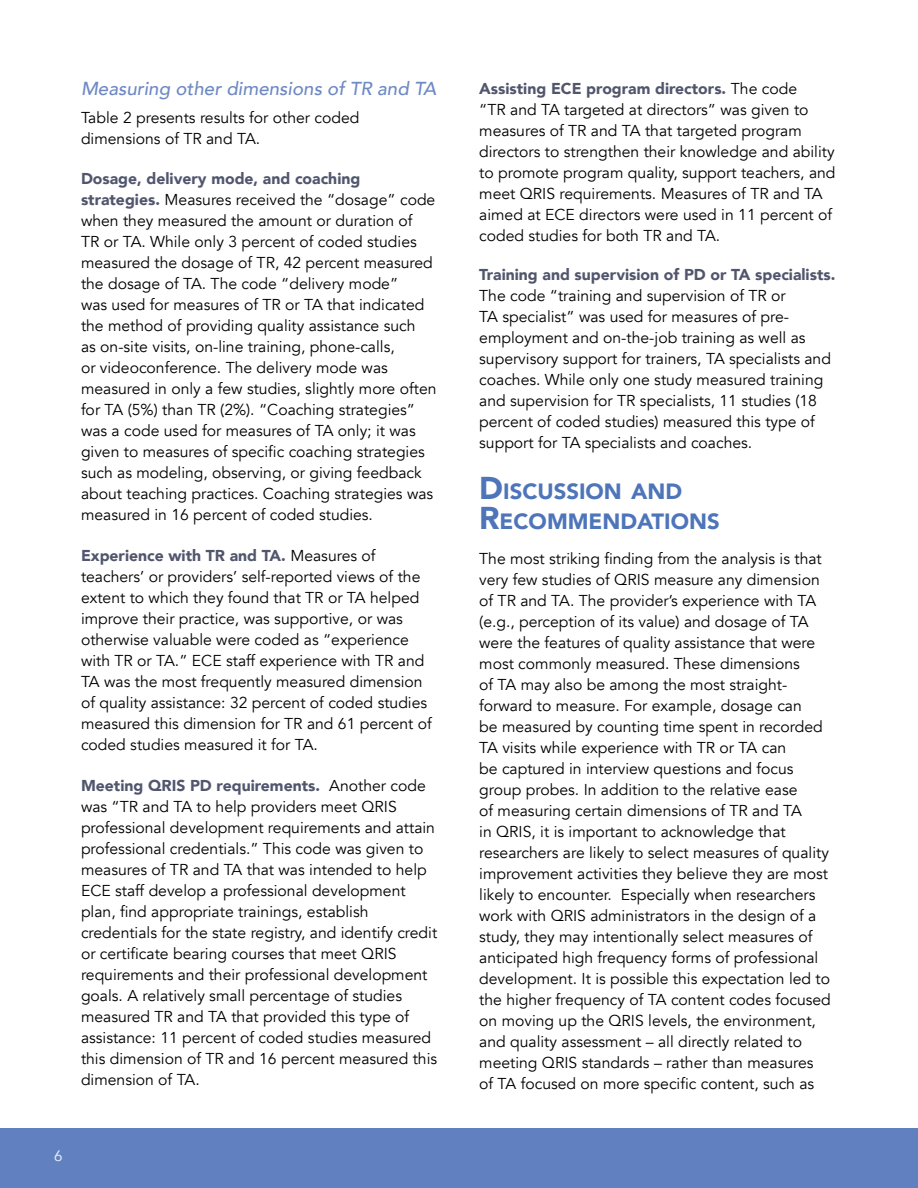
<style>
.page{position:relative;width:918px;height:1188px;background:#fff}
.page>*{position:absolute;margin:0;border:0;box-sizing:border-box;transform-origin:0 0}
.t1{font:900 22.05px/30px "Avenir";color:#4e75ba}
.t2{font:italic 500 18.75px "Avenir";color:#6f89c5}
.t3{font:15.75px/21px "Avenir";color:#000}
.t4{font:900 15.75px "Avenir";color:#51566d}
.t5{font:15px "Avenir";color:#e0edf9}
.s1{font-weight:900;color:#51566d}
.s2{font-size:31.5px}
</style>
<div class="page">
<div style="left:0;top:1128px;width:918px;height:60px;background:#6180c0"></div>
<p class="t2" style="left:81px;top:78px;width:357px">Measuring other dimensions of TR and TA</p>
<p class="t3" style="left:81px;top:107px;width:280px">Table 2 presents results for other coded dimensions of TR and TA.</p>
<p class="t3" style="left:81px;top:168px;width:357px"><span class="s1">Dosage, delivery mode, and coaching strategies.</span> Measures received the “dosage” code when they measured the amount or duration of<br>TR or TA. While only 3 percent of coded studies measured the dosage of TR, 42 percent measured the dosage of TA. The code “delivery mode”<br>was used for measures of TR or TA that indicated the method of providing quality assistance such<br>as on-site visits, on-line training, phone-calls,<br>or videoconference. The delivery mode was measured in only a few studies, slightly more often for TA (5%) than TR (2%). “Coaching strategies” was a code used for measures of TA only; it was given to measures of specific coaching strategies such as modeling, observing, or giving feedback about teaching practices. Coaching strategies was measured in 16 percent of coded studies.</p>
<p class="t3" style="left:81px;top:545px;width:352px"><span class="s1">Experience with TR and TA.</span> Measures of teachers’ or providers’ self-reported views of the extent to which they found that TR or TA helped improve their practice, was supportive, or was otherwise valuable were coded as “experience with TR or TA.” ECE staff experience with TR and TA was the most frequently measured dimension of quality assistance: 32 percent of coded studies measured this dimension for TR and 61 percent of coded studies measured it for TA.</p>
<p class="t3" style="left:81px;top:775px;width:358px"><span class="s1">Meeting QRIS PD requirements.</span> Another code was “TR and TA to help providers meet QRIS professional development requirements and attain professional credentials.” This code was given to measures of TR and TA that was intended to help ECE staff develop a professional development plan, find appropriate trainings, establish credentials for the state registry, and identify credit or certificate bearing courses that meet QRIS requirements and their professional development goals. A relatively small percentage of studies measured TR and TA that provided this type of assistance: 11 percent of coded studies measured this dimension of TR and 16 percent measured this dimension of TA.</p>
<p class="t5" style="left:54px;top:1143px;width:10px">6</p>
<p class="t3" style="left:479px;top:78px;width:358px"><span class="s1">Assisting ECE program directors.</span> The code<br>“TR and TA targeted at directors” was given to measures of TR and TA that targeted program directors to strengthen their knowledge and ability to promote program quality, support teachers, and meet QRIS requirements. Measures of TR and TA aimed at ECE directors were used in 11 percent of coded studies for both TR and TA.</p>
<p class="t4" style="left:479px;top:261px;width:358px">Training and supervision of PD or TA specialists.</p>
<p class="t3" style="left:479px;top:286px;width:353px">The code “training and supervision of TR or<br>TA specialist” was used for measures of pre&shy;employment and on-the-job training as well as supervisory support for trainers, TA specialists and coaches. While only one study measured training and supervision for TR specialists, 11 studies (18 percent of coded studies) measured this type of support for TA specialists and coaches.</p>
<h1 class="t1" style="left:479px;top:476px;width:242px"><span class="s2">D</span>ISCUSSION AND<br><span class="s2">R</span>ECOMM ENDATIONS</h1>
<p class="t3" style="left:479px;top:548px;width:353px">The most striking finding from the analysis is that very few studies of QRIS measure any dimension of TR and TA. The provider’s experience with TA (e.g., perception of its value) and dosage of TA were the features of quality assistance that were most commonly measured. These dimensions<br>of TA may also be among the most straight&shy;forward to measure. For example, dosage can<br>be measured by counting time spent in recorded TA visits while experience with TR or TA can<br>be captured in interview questions and focus group probes. In addition to the relative ease<br>of measuring certain dimensions of TR and TA<br>in QRIS, it is important to acknowledge that researchers are likely to select measures of quality improvement activities they believe they are most likely to encounter. Especially when researchers work with QRIS administrators in the design of a study, they may intentionally select measures of anticipated high frequency forms of professional development. It is possible this expectation led to the higher frequency of TA content codes focused on moving up the QRIS levels, the environment, and quality assessment – all directly related to meeting QRIS standards – rather than measures of TA focused on more specific content, such as</p>
</div>
